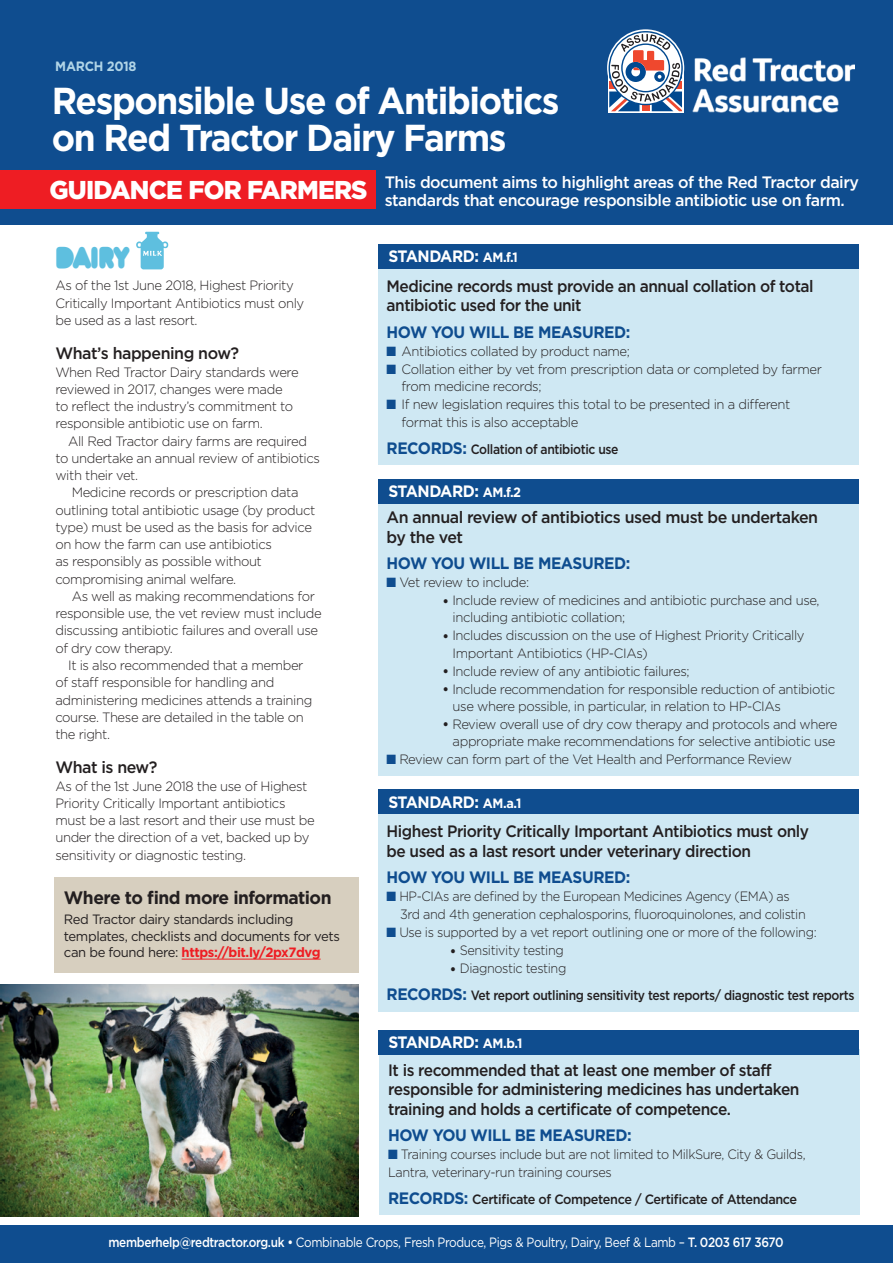
<style>
.page{position:relative;width:893px;height:1263px;background:#fff}
.page>*{position:absolute;margin:0;border:0;box-sizing:border-box;transform-origin:0 0}
.t1{font:700 37.5px/37.5px "Gotham";letter-spacing:-.04em;color:#fff;scale:.94 1}
.t2{font:900 31.5px "Baruta";letter-spacing:-.03em;color:#5ebfdf;scale:.9 1}
.t3{font:900 25.8px "Gotham";letter-spacing:-.03em;color:#fff}
.t4{font:700 18px "Gotham";letter-spacing:-.03em;color:#231f20}
.t5{font:500 16.5px/19.5px "Gotham";letter-spacing:-.03em;color:#231f20;scale:.94 1}
.t6{font:500 16.5px/18px "Gotham";letter-spacing:-.03em;color:#fff}
.t7{font:500 16.5px/19.5px "Gotham";letter-spacing:-.03em;color:#231f20}
.t8{font:700 16.5px "Gotham";letter-spacing:-.03em;color:#0f4d8f;scale:.94 1}
.t9{font:700 16.5px "Gotham";letter-spacing:-.03em;color:#fff;scale:.94 1}
.t10{font:300 13.5px/17.2px "Gotham";letter-spacing:-.03em;color:#231f20}
.t11{font:300 13.5px/18px "Gotham";letter-spacing:-.03em;color:#231f20;scale:.94 1}
.t12{font:500 13.5px/26.5px "Gotham";letter-spacing:-.03em;color:#231f20;scale:.9 1}
.t13{font:13.5px/16.5px "Gotham";letter-spacing:-.03em;color:#231f20}
.t14{font:13.5px "Gotham";letter-spacing:-.03em;color:#fff;scale:.87 1}
.t15{font:500 13.5px "Gotham";letter-spacing:-.03em;color:#231f20;scale:.94 1}
.t16{font:700 13.5px "Gotham";letter-spacing:-.02em;color:#b1d5e7;scale:.94 1}
.s1{font-weight:700;color:#ee1d23}
.s2{font-size:13.5px}
.s3{color:#0f4d8f}
.s4{font-weight:700;font-size:16.5px;color:#0f4d8f}
.s5{font-size:16.5px}
.s6{font-weight:300;font-size:16.5px}
.s7{font-weight:300}
.s8{font-weight:700;color:#fff}
.s9{font-weight:700;font-size:13.5px;color:#fff}
.s10{font-weight:500}
</style>
<div class="page">
<img style="left:0;top:985px;width:359px;height:231px">
<img style="left:136px;top:231px;width:33px;height:39px">
<div style="left:0;top:0;width:893px;height:224px;background:#0f4d8f"></div>
<div style="left:0;top:1225px;width:893px;height:38px;background:#0f4d8f"></div>
<div style="left:0;top:170px;width:375px;height:38px;background:#ee1d23"></div>
<div style="left:378px;top:791px;width:481px;height:221px;background:#cfe8f3"></div>
<div style="left:379px;top:790px;width:480px;height:24px;background:#0f4d8f"></div>
<div style="left:378px;top:245px;width:481px;height:220px;background:#cfe8f3"></div>
<div style="left:379px;top:244px;width:480px;height:25px;background:#0f4d8f"></div>
<div style="left:378px;top:480px;width:481px;height:296px;background:#cfe8f3"></div>
<div style="left:378px;top:479px;width:481px;height:24px;background:#0f4d8f"></div>
<div style="left:379px;top:1050px;width:480px;height:165px;background:#cfe8f3"></div>
<div style="left:379px;top:1030px;width:480px;height:24px;background:#0f4d8f"></div>
<div style="left:54px;top:877px;width:305px;height:96px;background:#d7cfbf"></div>
<hr style="left:182px;top:959px;width:139px;height:1px;background:#ee1d23">
<img style="left:692px;top:57px;width:163px;height:56px">
<svg style="left:608px;top:78px;width:75px;height:34px"></svg>
<svg style="left:609px;top:31px;width:74px;height:80px"></svg>
<p class="t16" style="left:55px;top:58px;width:88px">MARCH 2018</p>
<h1 class="t1" style="left:52px;top:81px;width:542px">RESPONSIBLE USE OF ANTIBIOTICS<br>ON RED TRACTOR DAIRY FARMS</h1>
<p class="t6" style="left:385px;top:173px;width:476px">This document aims to highlight areas of the Red Tractor dairy standards that encourage responsible antibiotic use on farm.</p>
<h3 class="t3" style="left:49px;top:175px;width:320px">GUIDANCE FOR FARMERS</h3>
<h2 class="t2" style="left:55px;top:237px;width:84px">Dairy</h2>
<p class="t10" style="left:55px;top:277px;width:250px">As of the 1st June 2018, Highest Priority<br>Critically Important Antibiotics must only be used as a last resort.</p>
<p class="t7" style="left:55px;top:343px;width:185px">What’s happening now?</p>
<p class="t10" style="left:55px;top:363px;width:245px">When Red Tractor Dairy standards were reviewed in 2017, changes were made to reflect the industry’s commitment to responsible antibiotic use on farm.</p>
<p class="t10" style="left:68px;top:432px;width:240px">All Red Tractor dairy farms are required</p>
<p class="t10" style="left:55px;top:449px;width:266px">to undertake an annual review of antibiotics</p>
<p class="t10" style="left:55px;top:466px;width:84px">with their vet.</p>
<p class="t10" style="left:72px;top:484px;width:228px">Medicine records or prescription data</p>
<p class="t10" style="left:55px;top:501px;width:261px">outlining total antibiotic usage (by product</p>
<p class="t10" style="left:55px;top:518px;width:258px">type) must be used as the basis for advice</p>
<p class="t10" style="left:55px;top:535px;width:218px">on how the farm can use antibiotics</p>
<p class="t10" style="left:55px;top:553px;width:208px">as responsibly as possible without</p>
<p class="t10" style="left:55px;top:570px;width:182px">compromising animal welfare.</p>
<p class="t10" style="left:72px;top:587px;width:245px">As well as making recommendations for</p>
<p class="t10" style="left:55px;top:604px;width:268px">responsible use, the vet review must include</p>
<p class="t10" style="left:55px;top:622px;width:264px">discussing antibiotic failures and overall use</p>
<p class="t10" style="left:55px;top:639px;width:119px">of dry cow therapy.</p>
<p class="t10" style="left:68px;top:656px;width:237px">It is also recommended that a member</p>
<p class="t10" style="left:55px;top:673px;width:220px">of staff responsible for handling and</p>
<p class="t10" style="left:55px;top:691px;width:258px">administering medicines attends a training</p>
<p class="t10" style="left:55px;top:708px;width:250px">course. These are detailed in the table on</p>
<p class="t10" style="left:55px;top:725px;width:56px">the right.</p>
<p class="t7" style="left:55px;top:757px;width:104px">What is new?</p>
<p class="t10" style="left:55px;top:777px;width:261px">As of the 1st June 2018 the use of Highest Priority Critically Important antibiotics must be a last resort and their use must be under the direction of a vet, backed up by sensitivity or diagnostic testing.</p>
<h3 class="t4" style="left:64px;top:887px;width:269px">WHERE TO FIND MORE INFORMATION</h3>
<p class="t13" style="left:64px;top:911px;width:278px">Red Tractor dairy standards including templates, checklists and documents for vets can be found here: <span class="s1">HTTPS://BIT.LY/2PX7DVG</span></p>
<p class="t9" style="left:388px;top:247px;width:139px">STANDARD: <span class="s2">AM.F.1</span></p>
<p class="t5" style="left:387px;top:276px;width:456px">Medicine records must provide an annual collation of total antibiotic used for the unit</p>
<p class="t8" style="left:387px;top:322px;width:261px">HOW YOU WILL BE M EASURED:</p>
<p class="t10" style="left:387px;top:342px;width:245px"><span class="s3">■</span> Antibiotics collated by product name;</p>
<p class="t10" style="left:402px;top:360px;width:422px;text-indent:-15px"><span class="s3">■</span> Collation either by vet from prescription data or completed by farmer from medicine records;</p>
<p class="t10" style="left:402px;top:395px;width:390px;line-height:18px;text-indent:-15px"><span class="s3">■</span> If new legislation requires this total to be presented in a different format this is also acceptable</p>
<p class="t12" style="left:387px;top:435px;width:259px"><span class="s4">RECORDS:</span> Collation of antibiotic use</p>
<p class="t9" style="left:388px;top:482px;width:143px">STANDARD: <span class="s2">AM.F.2</span></p>
<p class="t7" style="left:387px;top:507px;width:433px">An annual review of antibiotics used must be undertaken by the vet</p>
<p class="t8" style="left:387px;top:554px;width:261px">HOW YOU WILL BE M EASURED:</p>
<p class="t10" style="left:387px;top:573px;width:144px"><span class="s3">■</span> Vet review to include:</p>
<p class="t10" style="left:453px;top:591px;width:368px;text-indent:-11px"><span class="s5">•</span> Include review of medicines and antibiotic purchase and use, including antibiotic collation;</p>
<p class="t10" style="left:453px;top:627px;width:353px;text-indent:-11px"><span class="s5">•</span> Includes discussion on the use of Highest Priority Critically<br>Important Antibiotics (HP-CIAs)</p>
<p class="t10" style="left:442px;top:662px;width:249px"><span class="s5">•</span> Include review of any antibiotic failures;</p>
<p class="t10" style="left:453px;top:680px;width:384px;text-indent:-11px"><span class="s5">•</span> Include recommendation for responsible reduction of antibiotic use where possible, in particular, in relation to HP-CIAs</p>
<p class="t10" style="left:442px;top:715px;width:397px;text-align:right"><span class="s5">•</span> Review overall use of dry cow therapy and protocols and where appropriate make recommendations for selective antibiotic use</p>
<p class="t10" style="left:387px;top:750px;width:407px"><span class="s3">■</span> Review can form part of the Vet Health and Performance Review</p>
<p class="t9" style="left:388px;top:792px;width:143px">STANDARD: <span class="s2">AM.A.1</span></p>
<p class="t5" style="left:387px;top:821px;width:451px">Highest Priority Critically Important Antibiotics must only be used as a last resort under veterinary direction</p>
<p class="t8" style="left:387px;top:868px;width:261px">HOW YOU WILL BE M EASURED:</p>
<p class="t11" style="left:400px;top:887px;width:433px;text-indent:-14px"><span class="s3">■</span> HP-CIAs are defined by the European Medicines Agency (EMA) as<br>3rd and 4th generation cephalosporins, fluoroquinolones, and colistin</p>
<p class="t11" style="left:387px;top:923px;width:459px"><span class="s3">■</span> Use is supported by a vet report outlining one or more of the following:</p>
<p class="t11" style="left:450px;top:941px;width:123px"><span class="s5">•</span> Sensitivity testing</p>
<p class="t12" style="left:387px;top:955px;width:521px;text-indent:63px"><span class="s6">•</span> <span class="s7">Diagnostic testing<br></span><span class="s4">RECORDS:</span> Vet report outlining sensitivity test reports/ diagnostic test reports</p>
<p class="t5" style="left:388px;top:1028px;width:410px;line-height:27.5px"><span class="s8">STANDARD:</span> <span class="s9">AM.B.1<br></span>It is recommended that at least one member of staff</p>
<p class="t5" style="left:388px;top:1079px;width:439px">responsible for administering medicines has undertaken training and holds a certificate of competence.</p>
<p class="t8" style="left:388px;top:1126px;width:261px">HOW YOU WILL BE M EASURED:</p>
<p class="t11" style="left:388px;top:1145px;width:446px"><span class="s3">■</span> Training courses include but are not limited to MilkSure, City &amp; Guilds,<br>Lantra, veterinary-run training courses</p>
<p class="t15" style="left:388px;top:1191px;width:437px"><span class="s4">RECORDS:</span> Certificate of Competence / Certificate of Attendance</p>
<p class="t14" style="left:109px;top:1234px;width:777px"><span class="s10">memberhelp@redtractor.org.uk •</span> Combinable Crops, Fresh Produce, Pigs &amp; Poultry, Dairy, Beef &amp; Lamb – <span class="s10">T. 0203 617 3670</span></p>
</div>
